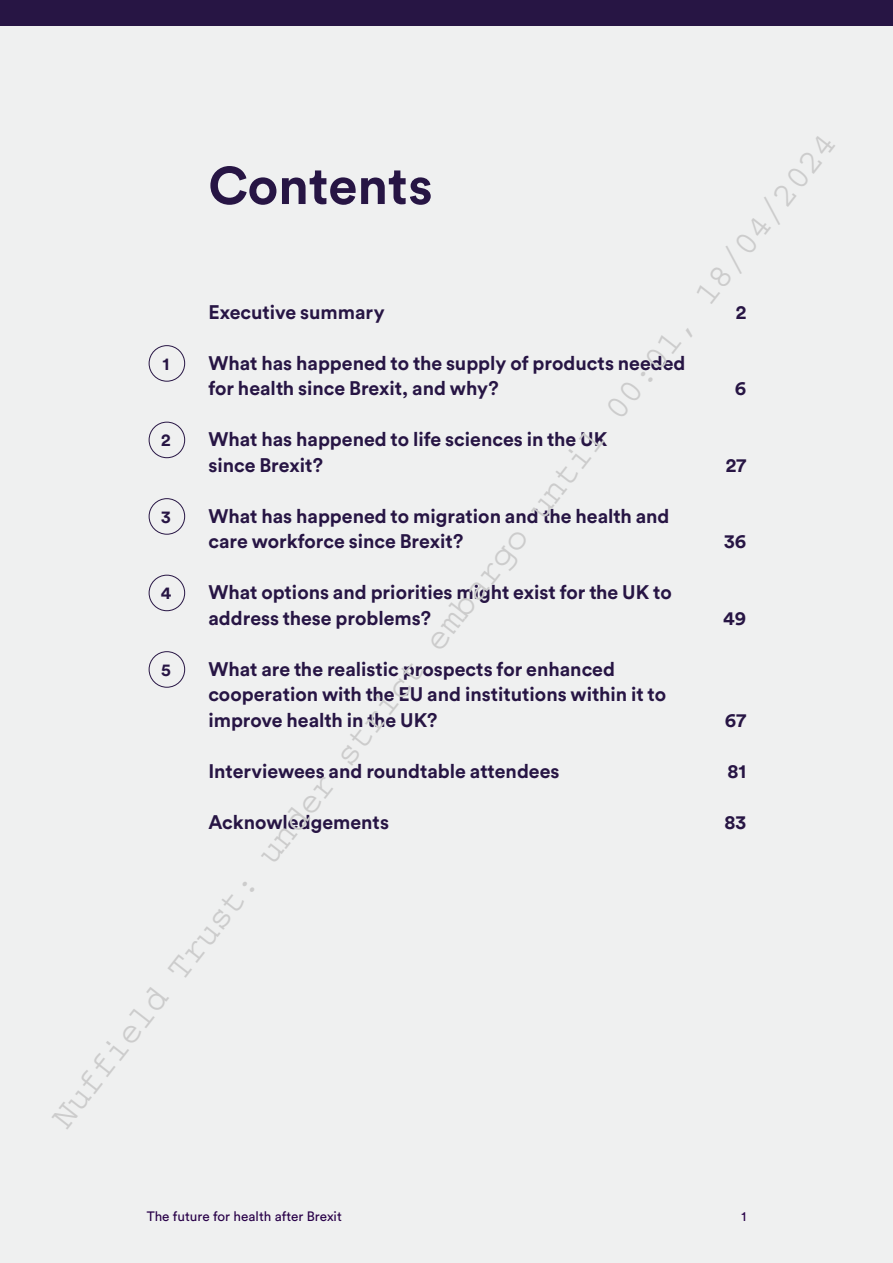
<style>
.page{position:relative;width:893px;height:1263px;background:#fff}
.page>*{position:absolute;margin:0;border:0;box-sizing:border-box;transform-origin:0 0}
.Contents_Heading{font:700 52.5px "Circular Pro";color:#271544}
.t1{font:34.8px "Courier";color:#ccc}
.t2{font:700 19.5px/25.5px "Circular Pro";color:#271544}
.Navigation_number{font:700 17.55px "Circular Pro";color:#271544}
.t3{font:13.5px "Circular Pro";color:#280048}
</style>
<div class="page">
<div style="left:0;top:0;width:893px;height:26px;background:#271544"></div>
<div style="left:0;top:26px;width:893px;height:1237px;background:#eff0f0"></div>
<div style="left:149px;top:345px;width:36px;height:36px;border:1px solid #271544;border-radius:50%"></div>
<div style="left:149px;top:422px;width:36px;height:36px;border:1px solid #271544;border-radius:50%"></div>
<div style="left:149px;top:498px;width:36px;height:36px;border:1px solid #271544;border-radius:50%"></div>
<div style="left:149px;top:575px;width:36px;height:36px;border:1px solid #271544;border-radius:50%"></div>
<div style="left:149px;top:651px;width:36px;height:36px;border:1px solid #271544;border-radius:50%"></div>
<h2 class="t1" style="left:44px;top:1111px;width:1253px;rotate:-52deg">Nuffield Trust: under strict embargo until 00:01, 18/04/2024</h2>
<p class="Contents_Heading" style="left:208px;top:149px;width:226px">Contents</p>
<p class="t2" style="left:208px;top:298px;width:178px">Executive summary</p>
<p class="t2" style="left:736px;top:298px;width:12px">2</p>
<p class="t2" style="left:208px;top:349px;width:479px">What has happened to the supply of products needed for health since Brexit, and why?</p>
<p class="Navigation_number" style="left:162px;top:351px;width:8px">1</p>
<p class="t2" style="left:735px;top:375px;width:13px">6</p>
<p class="t2" style="left:208px;top:426px;width:400px">What has happened to life sciences in the UK since Brexit?</p>
<p class="Navigation_number" style="left:161px;top:428px;width:11px">2</p>
<p class="t2" style="left:726px;top:451px;width:22px">27</p>
<p class="t2" style="left:208px;top:502px;width:463px">What has happened to migration and the health and care workforce since Brexit?</p>
<p class="Navigation_number" style="left:161px;top:504px;width:11px">3</p>
<p class="t2" style="left:724px;top:528px;width:23px">36</p>
<p class="t2" style="left:208px;top:579px;width:465px">What options and priorities might exist for the UK to address these problems?</p>
<p class="Navigation_number" style="left:161px;top:581px;width:12px">4</p>
<p class="t2" style="left:723px;top:604px;width:25px">49</p>
<p class="t2" style="left:208px;top:655px;width:459px">What are the realistic prospects for enhanced cooperation with the EU and institutions within it to improve health in the UK?</p>
<p class="Navigation_number" style="left:161px;top:657px;width:11px">5</p>
<p class="t2" style="left:725px;top:706px;width:23px">67</p>
<p class="t2" style="left:208px;top:757px;width:353px">Interviewees and roundtable attendees</p>
<p class="t2" style="left:728px;top:757px;width:20px">81</p>
<p class="t2" style="left:208px;top:808px;width:182px">Acknowledgements</p>
<p class="t2" style="left:724px;top:808px;width:23px">83</p>
<p class="t3" style="left:147px;top:1207px;width:197px">The future for health after Brexit</p>
<p class="t3" style="left:741px;top:1207px;width:6px">1</p>
</div>
